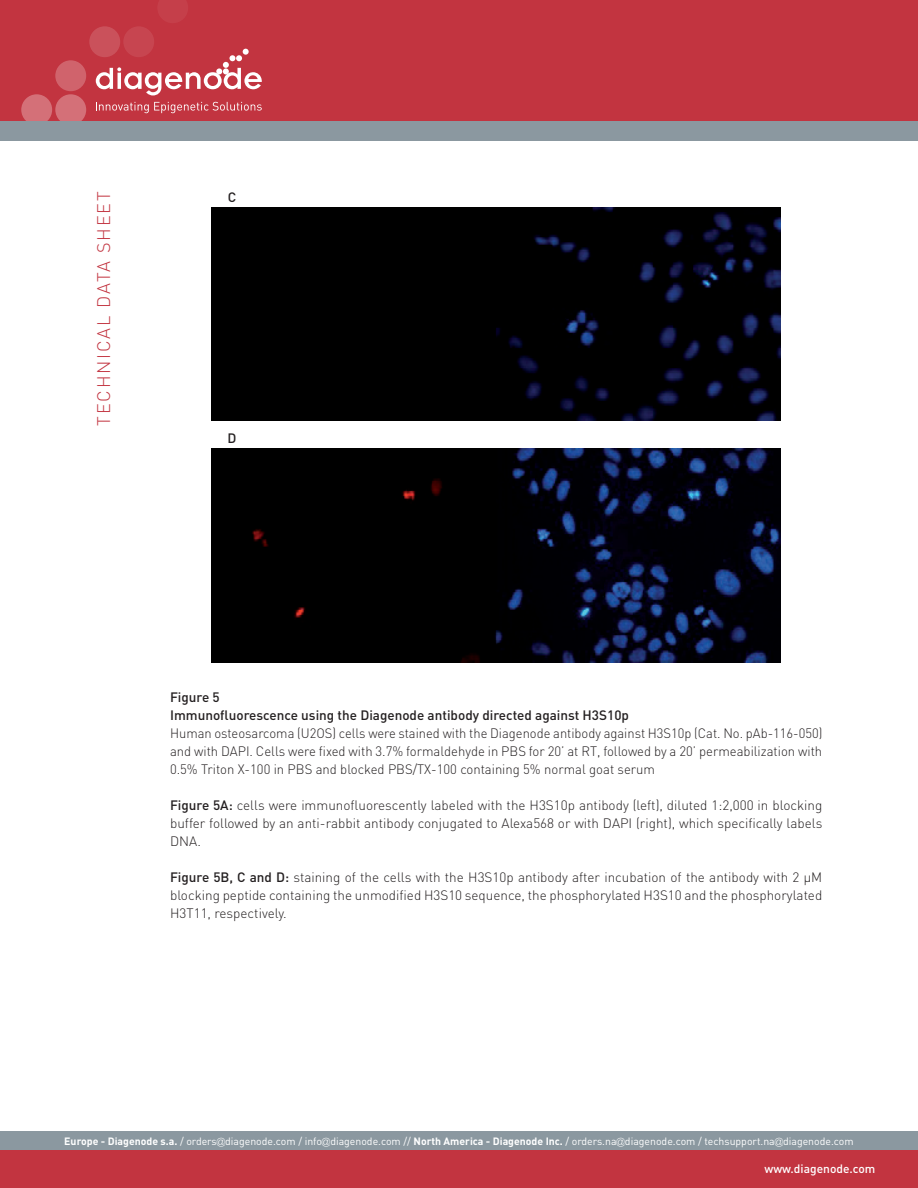
<style>
.page{position:relative;width:918px;height:1188px;background:#fff}
.page>*{position:absolute;margin:0;border:0;box-sizing:border-box;transform-origin:0 0}
.t1{font:300 18px "DIN";letter-spacing:.1em;color:#c23440}
.BODY{font:300 13.5px/18px "DIN";color:#231f20;text-align:justify}
.BODY-2{font:300 13.5px/18px "DIN";color:#231f20;text-align:justify;scale:.96 1}
.BODY-3{font:500 13.5px "DIN";color:#231f20}
.t2{font:500 12px "DIN";color:#fff}
.t3{font:10.5px "DIN";color:#fff}
.s1{font-weight:500}
.s2{font-weight:700}
.s3{font-family:"Gill Sans";font-weight:300}
</style>
<div class="page">
<div style="left:0;top:1131px;width:918px;height:20px;background:#8b98a0"></div>
<div style="left:0;top:0;width:918px;height:121px;background:#c23440"></div>
<div style="left:55px;top:94px;width:31px;height:31px;background:#d47078;border-radius:50%"></div>
<div style="left:21px;top:94px;width:31px;height:31px;background:#d47078;border-radius:50%"></div>
<div style="left:55px;top:60px;width:31px;height:31px;background:#d0636c;border-radius:50%"></div>
<div style="left:89px;top:26px;width:31px;height:31px;background:#ca515b;border-radius:50%"></div>
<div style="left:123px;top:26px;width:31px;height:31px;background:#c74550;border-radius:50%"></div>
<svg style="left:158px;top:0;width:30px;height:23px"></svg>
<div style="left:0;top:121px;width:918px;height:20px;background:#8b98a0"></div>
<div style="left:0;top:1151px;width:918px;height:37px;background:#c23440"></div>
<svg style="left:96px;top:49px;width:166px;height:46px"></svg>
<svg style="left:96px;top:102px;width:166px;height:11px"></svg>
<img style="left:211px;top:207px;width:570px;height:214px">
<img style="left:211px;top:449px;width:570px;height:213px">
<h1 class="t1" style="left:93px;top:426px;width:236px;rotate:-90deg">TECHNICAL DATA SHEET</h1>
<p class="BODY-3" style="left:228px;top:189px;width:10px">C</p>
<p class="BODY-3" style="left:228px;top:429px;width:10px">D</p>
<p class="BODY-3" style="left:170px;top:688px;width:51px">Figure 5</p>
<p class="BODY-3" style="left:170px;top:706px;width:460px">Immunofluorescence using the Diagenode antibody directed against H3S10p</p>
<p class="BODY-2" style="left:170px;top:724px;width:681px">Human osteosarcoma (U2OS) cells were stained with the Diagenode antibody against H3S10p (Cat. No. pAb-116-050) and with DAPI. Cells were fixed with 3.7% formaldehyde in PBS for 20’ at RT, followed by a 20’ permeabilization with 0.5% Triton X-100 in PBS and blocked PBS/TX-100 containing 5% normal goat serum</p>
<p class="BODY" style="left:170px;top:796px;width:654px"><span class="s1">Figure 5A:</span> cells were immunofluorescently labeled with the H3S10p antibody (left), diluted 1:2,000 in blocking buffer followed by an anti-rabbit antibody conjugated to Alexa568 or with DAPI (right), which specifically labels DNA.</p>
<p class="BODY" style="left:170px;top:868px;width:654px"><span class="s1">Figure 5B, C and D:</span> staining of the cells with the H3S10p antibody after incubation of the antibody with 2 µ M blocking peptide containing the unmodified H3S10 sequence, the phosphorylated H3S10 and the phosphorylated H3T11, respectively.</p>
<p class="t3" style="left:64px;top:1134px;width:791px"><span class="s2">Europe - Diagenode s.a.</span> / orders<span class="s3">@</span>diagenode.com / info<span class="s3">@</span>diagenode.com // <span class="s2">North America - Diagenode Inc.</span> / orders.na<span class="s3">@</span>diagenode.com / techsupport.na<span class="s3">@</span>diagenode.com</p>
<p class="t2" style="left:764px;top:1161px;width:113px">www.diagenode.com</p>
</div>
